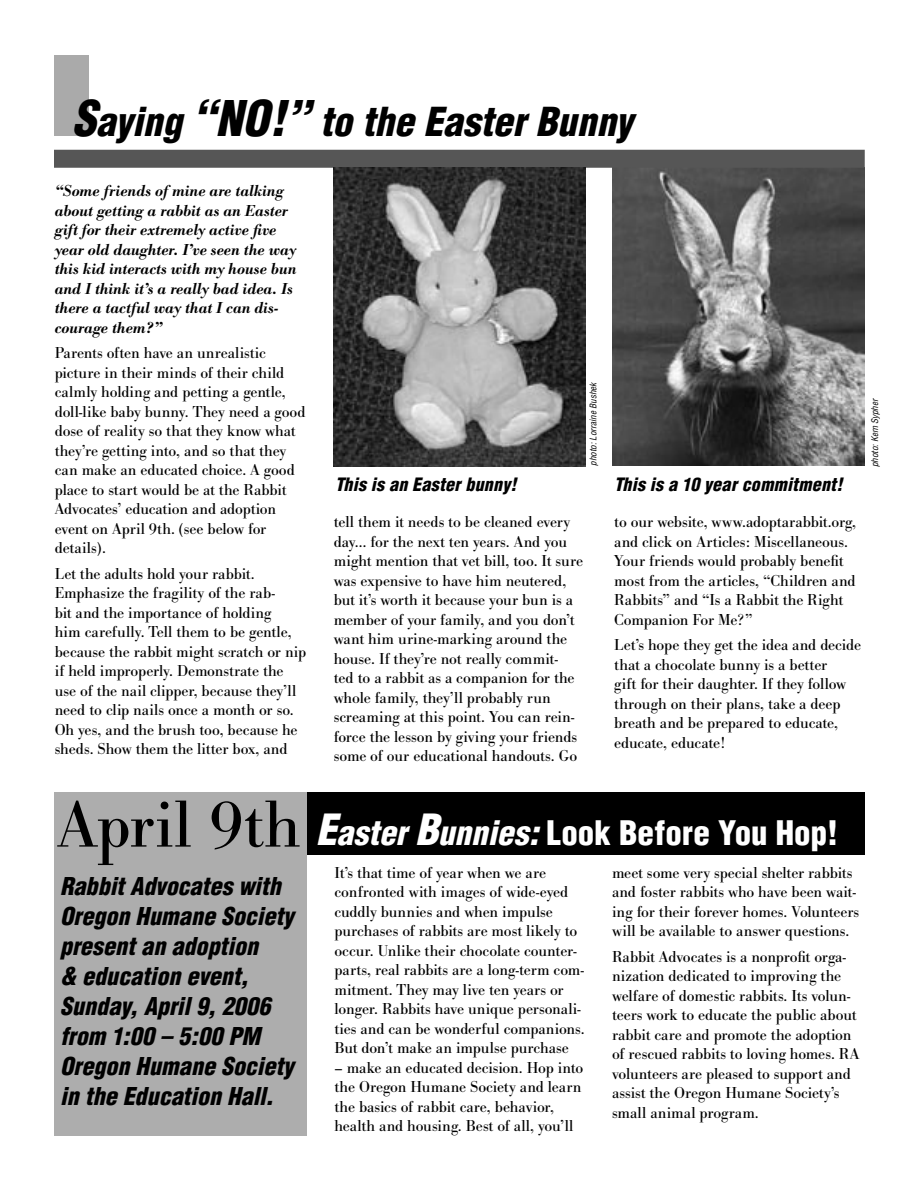
<style>
.page{position:relative;width:918px;height:1188px;background:#fff}
.page>*{position:absolute;margin:0;border:0;box-sizing:border-box;transform-origin:0 0}
.Kudos{font:69px "Bodoni Antiqua T";color:#000}
.Headline_26_28{font:italic 900 condensed 39px "Helvetica";color:#000}
.Headline_20_22{font:900 condensed 33px "Helvetica";color:#fff}
.Headline_Small__16_16{font:italic 900 condensed 24px/30px "Helvetica";color:#000}
.Caption-Helv{font:italic 900 condensed 18px "Helvetica";letter-spacing:.015em;color:#000}
.Body_11_13_no_indent{font:16.5px/19.5px "Bodoni Antiqua T";letter-spacing:-.005em;color:#000}
.Body_11_13_no_indent-2{font:italic 600 16.5px/19.5px "Bodoni Antiqua T";color:#000}
.Photo_Credit{font:italic condensed 9px "Helvetica";color:#000}
.s1{font-size:48px}
.s2{font-style:italic;font-size:42px}
.s3{font-style:italic}
</style>
<div class="page">
<img style="left:613px;top:168px;width:252px;height:298px">
<div style="left:304px;top:792px;width:562px;height:63px;background:#000"></div>
<div style="left:54px;top:792px;width:253px;height:343px;background:#adadad"></div>
<div style="left:55px;top:55px;width:34px;height:80px;background:#aaa"></div>
<div style="left:54px;top:150px;width:811px;height:18px;background:#565656"></div>
<img style="left:334px;top:167px;width:252px;height:300px">
<p class="Headline_26_28" style="left:72px;top:98px;width:562px"><span class="s1">S</span>aying <span class="s1">“NO!”</span> to the Easter Bunny</p>
<p class="Body_11_13_no_indent-2" style="left:55px;top:182px;width:243px">“Some friends of mine are talking about getting a rabbit as an Easter gift for their extremely active five year old daughter. I’ve seen the way this kid interacts with my house bun and I think it’s a really bad idea. Is there a tactful way that I can dis&shy;courage them?”</p>
<p class="Body_11_13_no_indent" style="left:55px;top:343px;width:252px">Parents often have an unrealistic picture in their minds of their child calmly holding and petting a gentle, doll-like baby bunny. They need a good dose of reality so that they know what they’re getting into, and so that they can make an educated choice. A good place to start would be at the Rabbit Advocates’ education and adoption event on April 9th. (see below for details).</p>
<p class="Body_11_13_no_indent" style="left:55px;top:564px;width:253px">Let the adults hold your rabbit.<br>Emphasize the fragility of the rab-<br>bit and the importance of holding<br>him carefully. Tell them to be gentle, because the rabbit might scratch or nip if held improperly. Demonstrate the use of the nail clipper, because they’ll need to clip nails once a month or so.<br>Oh yes, and the brush too, because he sheds. Show them the litter box, and</p>
<p class="Photo_Credit" style="left:588px;top:466px;width:85px;rotate:-90deg">photo: Lorraine Bushek</p>
<p class="Caption-Helv" style="left:335px;top:473px;width:183px">This is an Easter bunny!</p>
<p class="Caption-Helv" style="left:614px;top:473px;width:230px">This is a 10 year commitment!</p>
<p class="Body_11_13_no_indent" style="left:614px;top:512px;width:243px">to our website, www.adoptarabbit.org, and click on Articles: Miscellaneous.<br>Your friends would probably benefit most from the articles, “Children and Rabbits” and “Is a Rabbit the Right Companion For Me?”</p>
<p class="Body_11_13_no_indent" style="left:614px;top:635px;width:248px">Let’s hope they get the idea and decide that a chocolate bunny is a better<br>gift for their daughter. If they follow through on their plans, take a deep breath and be prepared to educate, educate, educate!</p>
<p class="Body_11_13_no_indent" style="left:334px;top:512px;width:251px">tell them it needs to be cleaned every day… for the next ten years. And you might mention that vet bill, too. It sure was expensive to have him neutered, but it’s worth it because your bun is a member of your family, and you don’t want him urine-marking around the house. If they’re not really commit-<br>ted to a rabbit as a companion for the whole family, they’ll probably run screaming at this point. You can rein&shy;force the lesson by giving your friends some of our educational handouts. Go</p>
<p class="Photo_Credit" style="left:869px;top:467px;width:71px;rotate:-90deg">photo: Kem Sypher</p>
<p class="Kudos" style="left:57px;top:783px;width:245px">April 9th</p>
<p class="Headline_Small__16_16" style="left:60px;top:871px;width:235px">Rabbit Advocates with<br>Oregon Humane Society present an adoption<br>&amp; education event,<br>Sunday, April 9, 2006 from 1:00 – 5:00 PM<br>Oregon Humane Society in the Education Hall.</p>
<p class="Headline_20_22" style="left:316px;top:812px;width:524px"><span class="s2">E</span><span class="s3">aster</span> <span class="s2">B</span><span class="s3">unnies:</span> Look Before You Hop!</p>
<p class="Body_11_13_no_indent" style="left:335px;top:863px;width:252px">It’s that time of year when we are confronted with images of wide-eyed cuddly bunnies and when impulse purchases of rabbits are most likely to occur. Unlike their chocolate counter&shy;parts, real rabbits are a long-term com&shy;mitment. They may live ten years or longer. Rabbits have unique personali&shy;ties and can be wonderful companions.<br>But don’t make an impulse purchase</p>
<p class="Body_11_13_no_indent" style="left:335px;top:1058px;width:250px">– make an educated decision. Hop into the Oregon Humane Society and learn the basics of rabbit care, behavior, health and housing. Best of all, you’ll</p>
<p class="Body_11_13_no_indent" style="left:612px;top:863px;width:249px">meet some very special shelter rabbits and foster rabbits who have been wait&shy;ing for their forever homes. Volunteers will be available to answer questions.</p>
<p class="Body_11_13_no_indent" style="left:612px;top:947px;width:249px">Rabbit Advocates is a nonprofit orga&shy;nization dedicated to improving the welfare of domestic rabbits. Its volun&shy;teers work to educate the public about rabbit care and promote the adoption of rescued rabbits to loving homes. RA volunteers are pleased to support and assist the Oregon Humane Society’s small animal program.</p>
</div>
